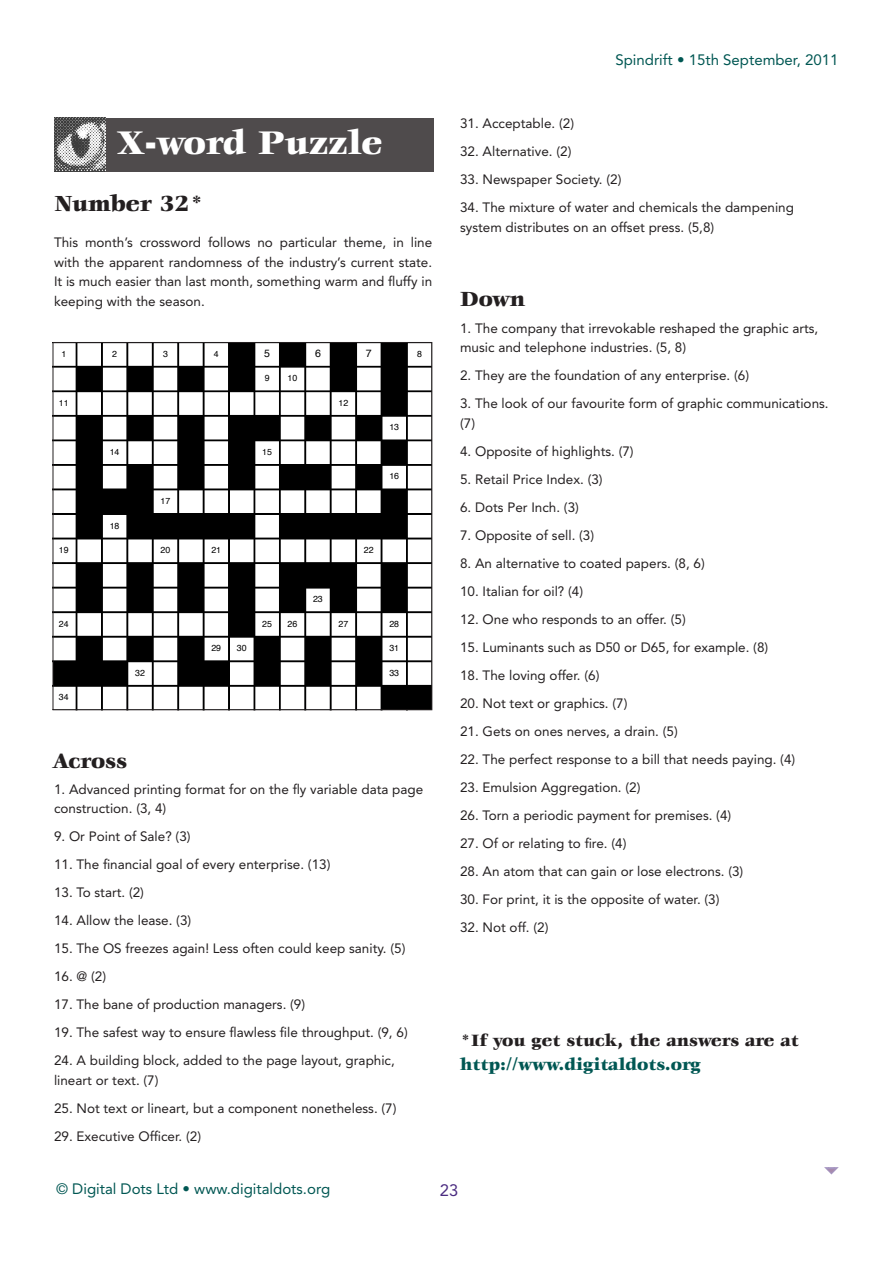
<style>
.page{position:relative;width:893px;height:1263px;background:#fff}
.page>*{position:absolute;margin:0;border:0;box-sizing:border-box;transform-origin:0 0}
.t1{font:900 36px "Veljovic Std";color:#fff}
.Body_Albertina{font:900 24px "Veljovic Std";color:#231f20}
.News_Heads{font:900 22.5px "Veljovic Std";color:#231f20}
.Body_Albertina-2{font:900 18px "Veljovic Std";color:#231f20}
.Body_Albertina-3{font:900 18px "Veljovic Std";color:#005753}
.t2{font:16.5px "Avenir LT Std";color:#4b2c81}
.t3{font:15px "Avenir LT Std";color:#005753}
.Puzzle_Questions{font:13.5px/19.5px "Avenir LT Std";color:#231f20}
.Special_Title{font:13.5px/19.5px "Avenir LT Std";color:#231f20;text-align:justify}
.t4{font:10.5px "Helvetica";color:#000}
.t5{font:8.85px "Helvetica";letter-spacing:-.005em;color:#000}
</style>
<div class="page">
<div style="left:54px;top:118px;width:379px;height:53px;background:#4f4b4c"></div>
<img style="left:54px;top:118px;width:52px;height:53px">
<svg style="left:55px;top:342px;width:378px;height:368px"></svg>
<div style="left:53px;top:342px;width:379px;height:368px;border:1px solid #231f20"></div>
<svg style="left:824px;top:1167px;width:15px;height:8px"></svg>
<p class="t3" style="left:615px;top:51px;width:225px">Spindrift • 15th September, 2011</p>
<p class="t1" style="left:117px;top:123px;width:268px">X-word Puzzle</p>
<p class="Body_Albertina" style="left:55px;top:190px;width:151px">Number 32*</p>
<p class="Special_Title" style="left:54px;top:233px;width:380px">This month’s crossword follows no particular theme, in line with the apparent randomness of the industry’s current state.<br>It is much easier than last month, something warm and fluffy in keeping with the season.</p>
<p class="t5" style="left:61px;top:347px;width:6px">1</p>
<p class="t5" style="left:112px;top:347px;width:6px">2</p>
<p class="t5" style="left:163px;top:347px;width:6px">3</p>
<p class="t5" style="left:214px;top:347px;width:6px">4</p>
<p class="t4" style="left:264px;top:345px;width:7px">5</p>
<p class="t4" style="left:315px;top:345px;width:7px">6</p>
<p class="t4" style="left:366px;top:345px;width:7px">7</p>
<p class="t5" style="left:417px;top:347px;width:6px">8</p>
<p class="t5" style="left:265px;top:371px;width:6px">9</p>
<p class="t5" style="left:288px;top:371px;width:11px">10</p>
<p class="t5" style="left:59px;top:396px;width:11px">11</p>
<p class="t5" style="left:338px;top:396px;width:11px">12</p>
<p class="t5" style="left:389px;top:420px;width:11px">13</p>
<p class="t5" style="left:110px;top:445px;width:11px">14</p>
<p class="t5" style="left:262px;top:445px;width:11px">15</p>
<p class="t5" style="left:389px;top:470px;width:11px">16</p>
<p class="t5" style="left:161px;top:494px;width:11px">17</p>
<p class="t5" style="left:110px;top:519px;width:11px">18</p>
<p class="t5" style="left:59px;top:543px;width:11px">19</p>
<p class="t5" style="left:161px;top:543px;width:11px">20</p>
<p class="t5" style="left:211px;top:543px;width:11px">21</p>
<p class="t5" style="left:364px;top:543px;width:11px">22</p>
<p class="t5" style="left:313px;top:592px;width:11px">23</p>
<p class="t5" style="left:59px;top:617px;width:11px">24</p>
<p class="t5" style="left:262px;top:617px;width:11px">25</p>
<p class="t5" style="left:288px;top:617px;width:11px">26</p>
<p class="t5" style="left:338px;top:617px;width:11px">27</p>
<p class="t5" style="left:389px;top:617px;width:11px">28</p>
<p class="t5" style="left:211px;top:641px;width:11px">29</p>
<p class="t5" style="left:237px;top:641px;width:11px">30</p>
<p class="t5" style="left:389px;top:641px;width:11px">31</p>
<p class="t5" style="left:135px;top:666px;width:11px">32</p>
<p class="t5" style="left:389px;top:666px;width:11px">33</p>
<p class="t5" style="left:59px;top:690px;width:11px">34</p>
<p class="News_Heads" style="left:52px;top:749px;width:76px">Across</p>
<p class="Puzzle_Questions" style="left:54px;top:779px;width:371px">1. Advanced printing format for on the fly variable data page construction. (3, 4)</p>
<p class="Puzzle_Questions" style="left:54px;top:827px;width:138px">9. Or Point of Sale? (3)</p>
<p class="Puzzle_Questions" style="left:54px;top:855px;width:278px">11. The financial goal of every enterprise. (13)</p>
<p class="Puzzle_Questions" style="left:54px;top:883px;width:92px">13. To start. (2)</p>
<p class="Puzzle_Questions" style="left:54px;top:911px;width:139px">14. Allow the lease. (3)</p>
<p class="Puzzle_Questions" style="left:54px;top:939px;width:353px">15. The OS freezes again! Less often could keep sanity. (5)</p>
<p class="Puzzle_Questions" style="left:54px;top:967px;width:54px">16. @ (2)</p>
<p class="Puzzle_Questions" style="left:54px;top:995px;width:253px">17. The bane of production managers. (9)</p>
<p class="Puzzle_Questions" style="left:54px;top:1023px;width:355px">19. The safest way to ensure flawless file throughput. (9, 6)</p>
<p class="Puzzle_Questions" style="left:54px;top:1051px;width:342px">24. A building block, added to the page layout, graphic, lineart or text. (7)</p>
<p class="Puzzle_Questions" style="left:54px;top:1098px;width:344px">25. Not text or lineart, but a component nonetheless. (7)</p>
<p class="Puzzle_Questions" style="left:54px;top:1126px;width:149px">29. Executive Officer. (2)</p>
<p class="Puzzle_Questions" style="left:460px;top:114px;width:116px">31. Acceptable. (2)</p>
<p class="Puzzle_Questions" style="left:460px;top:142px;width:113px">32. Alternative. (2)</p>
<p class="Puzzle_Questions" style="left:460px;top:170px;width:163px">33. Newspaper Society. (2)</p>
<p class="Puzzle_Questions" style="left:460px;top:198px;width:335px">34. The mixture of water and chemicals the dampening system distributes on an offset press. (5,8)</p>
<p class="News_Heads" style="left:460px;top:286px;width:67px">Down</p>
<p class="Puzzle_Questions" style="left:460px;top:318px;width:360px">1. The company that irrevokable reshaped the graphic arts, music and telephone industries. (5, 8)</p>
<p class="Puzzle_Questions" style="left:460px;top:366px;width:290px">2. They are the foundation of any enterprise. (6)</p>
<p class="Puzzle_Questions" style="left:460px;top:394px;width:370px">3. The look of our favourite form of graphic communications. (7)</p>
<p class="Puzzle_Questions" style="left:460px;top:441px;width:175px">4. Opposite of highlights. (7)</p>
<p class="Puzzle_Questions" style="left:460px;top:469px;width:144px">5. Retail Price Index. (3)</p>
<p class="Puzzle_Questions" style="left:460px;top:497px;width:120px">6. Dots Per Inch. (3)</p>
<p class="Puzzle_Questions" style="left:460px;top:525px;width:136px">7. Opposite of sell. (3)</p>
<p class="Puzzle_Questions" style="left:460px;top:553px;width:246px">8. An alternative to coated papers. (8, 6)</p>
<p class="Puzzle_Questions" style="left:460px;top:581px;width:125px">10. Italian for oil? (4)</p>
<p class="Puzzle_Questions" style="left:460px;top:609px;width:227px">12. One who responds to an offer. (5)</p>
<p class="Puzzle_Questions" style="left:460px;top:637px;width:310px">15. Luminants such as D50 or D65, for example. (8)</p>
<p class="Puzzle_Questions" style="left:460px;top:665px;width:141px">18. The loving offer. (6)</p>
<p class="Puzzle_Questions" style="left:460px;top:693px;width:169px">20. Not text or graphics. (7)</p>
<p class="Puzzle_Questions" style="left:460px;top:721px;width:219px">21. Gets on ones nerves, a drain. (5)</p>
<p class="Puzzle_Questions" style="left:460px;top:749px;width:337px">22. The perfect response to a bill that needs paying. (4)</p>
<p class="Puzzle_Questions" style="left:460px;top:777px;width:182px">23. Emulsion Aggregation. (2)</p>
<p class="Puzzle_Questions" style="left:460px;top:805px;width:273px">26. Torn a periodic payment for premises. (4)</p>
<p class="Puzzle_Questions" style="left:460px;top:833px;width:168px">27. Of or relating to fire. (4)</p>
<p class="Puzzle_Questions" style="left:460px;top:861px;width:285px">28. An atom that can gain or lose electrons. (3)</p>
<p class="Puzzle_Questions" style="left:460px;top:889px;width:261px">30. For print, it is the opposite of water. (3)</p>
<p class="Puzzle_Questions" style="left:460px;top:917px;width:90px">32. Not off. (2)</p>
<p class="Body_Albertina-2" style="left:460px;top:1030px;width:340px">*If you get stuck, the answers are at</p>
<p class="Body_Albertina-3" style="left:460px;top:1054px;width:242px">http://www.digitaldots.org</p>
<p class="t3" style="left:56px;top:1180px;width:276px">© Digital Dots Ltd • www.digitaldots.org</p>
<p class="t2" style="left:440px;top:1180px;width:20px">23</p>
</div>
